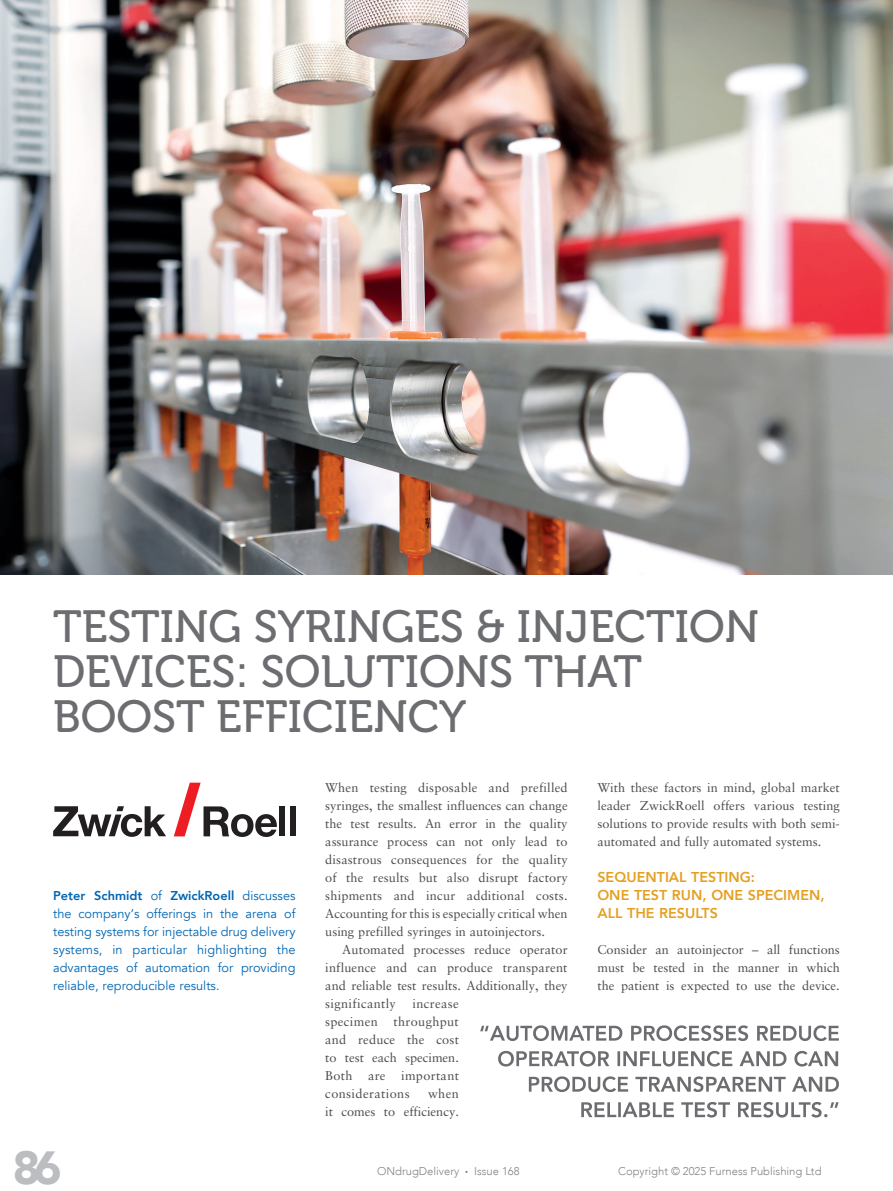
<style>
.page{position:relative;width:893px;height:1191px;background:#fff}
.page>*{position:absolute;margin:0;border:0;box-sizing:border-box;transform-origin:0 0}
.t1{font:900 46.35px "Avenir";color:#bcbdc0}
.MF_Title{font:45px/45px "Museo 500";color:#6c6d70}
.MF_Xhead{font:800 14.25px/18px "Avenir";color:#e3a023}
.MF_body_no_indent{font:12.75px/18px "Sabon LT Pro";color:#4b4c4d;text-align:justify}
.MF_body{font:12.75px/18px "Sabon LT Pro";color:#4b4c4d;text-align:justify}
.MF_standfirst{font:12.75px/18px "Avenir";color:#0166b3;text-align:justify}
.t2{font:300 11.25px "Avenir";color:#808285}
.s1{font-weight:800}
.s2{font-size:6px}
</style>
<div class="page">
<img style="left:0;top:0;width:893px;height:574px">
<svg style="left:581px;top:1102px;width:258px;height:15px"></svg>
<svg style="left:529px;top:1076px;width:310px;height:16px"></svg>
<svg style="left:498px;top:1050px;width:340px;height:16px"></svg>
<svg style="left:480px;top:1025px;width:359px;height:16px"></svg>
<svg style="left:53px;top:806px;width:113px;height:31px"></svg>
<svg style="left:174px;top:782px;width:103px;height:55px"></svg>
<div style="left:279px;top:806px;width:6px;height:30px;background:#231f20"></div>
<div style="left:290px;top:806px;width:6px;height:30px;background:#231f20"></div>
<p class="MF_Title" style="left:53px;top:605px;width:707px">TESTING SYRINGES &amp; INJECTION<br>DEVICES: SOLUTIONS THAT<br>BOOST EFFICIENCY</p>
<p class="MF_standfirst" style="left:53px;top:887px;width:244px"><span class="s1">Peter Schmidt</span> of <span class="s1">ZwickRoell</span> discusses the company’s offerings in the arena of testing systems for injectable drug delivery systems, in particular highlighting the advantages of automation for providing reliable, reproducible results.</p>
<h1 class="t1" style="left:13px;top:1128px;width:50px">86</h1>
<p class="MF_body_no_indent" style="left:325px;top:778px;width:244px">When testing disposable and prefilled syringes, the smallest influences can change the test results. An error in the quality assurance process can not only lead to disastrous consequences for the quality of the results but also disrupt factory shipments and incur additional costs.<br>Accounting for this is especially critical when using prefilled syringes in autoinjectors.</p>
<p class="MF_body" style="left:325px;top:940px;width:244px;text-indent:17px">Automated processes reduce operator influence and can produce transparent and reliable test results. Additionally, they significantly</p>
<p class="MF_body" style="left:325px;top:994px;width:135px;text-indent:87px">increase specimen throughput and reduce the cost to test each specimen.<br>Both are important considerations</p>
<p class="MF_body" style="left:325px;top:1084px;width:135px;text-align:right">when<br>it comes to efficiency.</p>
<p class="MF_body" style="left:597px;top:778px;width:244px">With these factors in mind, global market leader ZwickRoell offers various testing solutions to provide results with both semi&shy;automated and fully automated systems.</p>
<p class="MF_Xhead" style="left:597px;top:868px;width:229px">SEQUENTIAL TESTING:<br>ONE TEST RUN, ONE SPECIMEN,<br>ALL THE RESULTS</p>
<p class="MF_body_no_indent" style="left:597px;top:940px;width:244px">Consider an autoinjector – all functions must be tested in the manner in which the patient is expected to use the device.</p>
<p class="t2" style="left:377px;top:1164px;width:144px">ONdrugDelivery <span class="s2">•</span> Issue 168</p>
<p class="t2" style="left:618px;top:1164px;width:205px">Copyright © 2025 Furness Publishing Ltd</p>
</div>
